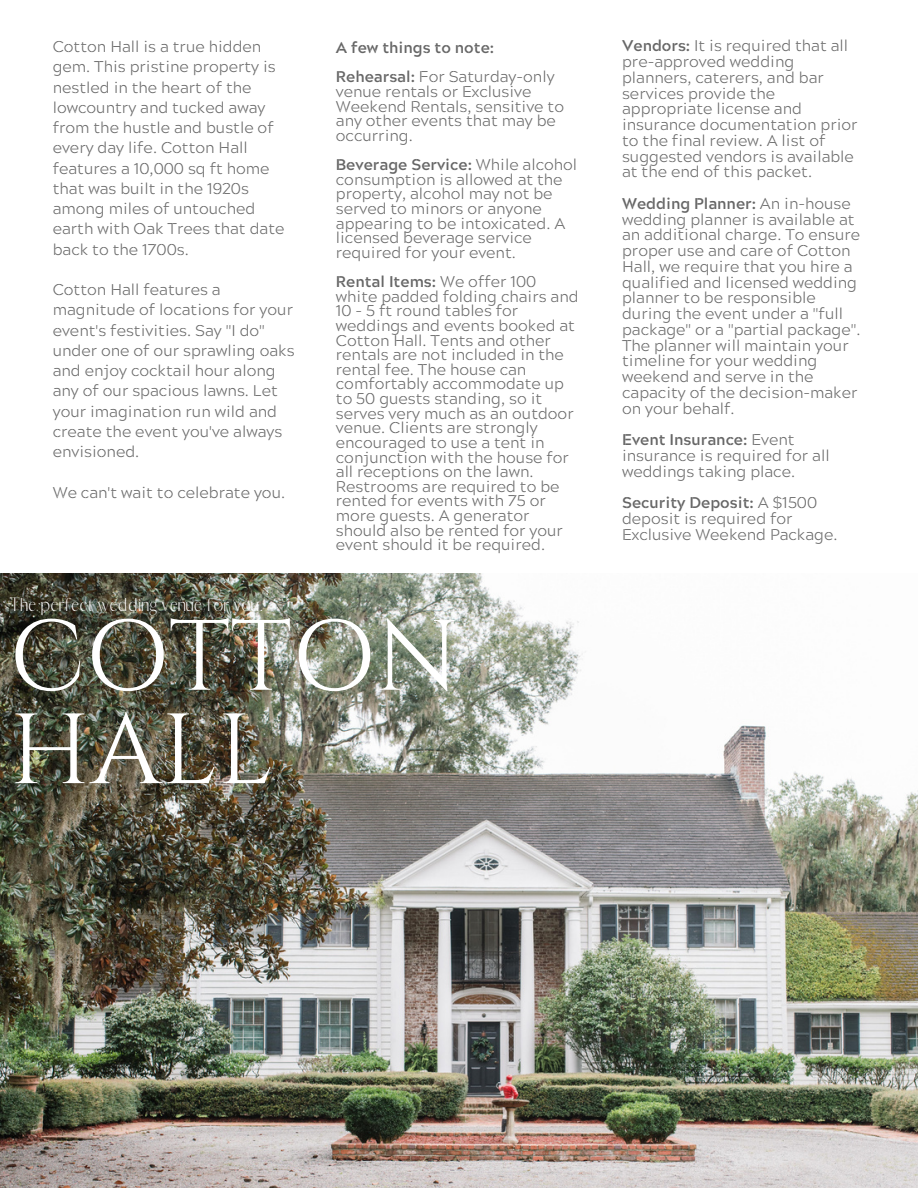
<style>
.page{position:relative;width:918px;height:1188px;background:#fff}
.page>*{position:absolute;margin:0;border:0;box-sizing:border-box;transform-origin:0 0}
.t1{font:99.6px/93.3px "Cinzel";color:#fff}
.t2{font:300 18.75px "Abiah";color:#fff}
.t3{font:300 15.6px/14.7px "Acherus Militant 1";color:#666}
.t4{font:700 15.6px "Acherus Militant 1";color:#666}
.s1{font-weight:700}
.s2{font-weight:300}
</style>
<div class="page">
<img style="left:0;top:574px;width:918px;height:614px">
<p class="t3" style="left:53px;top:38px;width:225px;line-height:20.2px">Cotton Hall is a true hidden gem. This pristine property is nestled in the heart of the lowcountry and tucked away from the hustle and bustle of every day life. Cotton Hall features a 10,000 sq ft home that was built in the 1920s among miles of untouched</p>
<p class="t3" style="left:53px;top:220px;width:233px;line-height:20.2px">earth with Oak Trees that date back to the 1700s.</p>
<p class="t3" style="left:53px;top:281px;width:243px;line-height:20.2px">Cotton Hall features a magnitude of locations for your event's festivities. Say "I do" under one of our sprawling oaks and enjoy cocktail hour along any of our spacious lawns. Let your imagination run wild and create the event you've always envisioned.</p>
<h2 class="t3" style="left:53px;top:486px;width:234px">We can't wait to celebrate you.</h2>
<p class="t4" style="left:336px;top:42px;width:160px">A few things to note:</p>
<p class="t3" style="left:336px;top:71px;width:230px"><span class="s1">Rehearsal:</span> For Saturday-only venue rentals or Exclusive<br>Weekend Rentals, sensitive to any other events that may be occurring.</p>
<p class="t3" style="left:336px;top:159px;width:243px"><span class="s1">Beverage Service:</span> While alcohol consumption is allowed at the property, alcohol may not be served to minors or anyone appearing to be intoxicated. A licensed beverage service required for your event.</p>
<p class="t4" style="left:336px;top:276px;width:202px">Rental Items: <span class="s2">We offer 100</span></p>
<p class="t3" style="left:336px;top:290px;width:244px">white padded folding chairs and<br>10 - 5 ft round tables for weddings and events booked at<br>Cotton Hall. Tents and other rentals are not included in the rental fee. The house can comfortably accommodate up to 50 guests standing, so it serves very much as an outdoor venue. Clients are strongly encouraged to use a tent in conjunction with the house for all receptions on the lawn.<br>Restrooms are required to be rented for events with 75 or more guests. A generator</p>
<p class="t3" style="left:336px;top:524px;width:229px">should also be rented for your event should it be required.</p>
<p class="t2" style="left:9px;top:593px;width:255px">The perfect wedding venue for you.</p>
<p class="t1" style="left:9px;top:613px;width:451px">COTTON<br>HALL</p>
<p class="t3" style="left:622px;top:39px;width:228px;line-height:15.8px"><span class="s1">Vendors:</span> It is required that all pre-approved wedding</p>
<p class="t3" style="left:622px;top:71px;width:203px;line-height:15.8px">planners, caterers, and bar services provide the</p>
<p class="t3" style="left:622px;top:102px;width:237px;line-height:15.8px">appropriate license and insurance documentation prior to the final review. A list of suggested vendors is available at the end of this packet.</p>
<p class="t3" style="left:622px;top:197px;width:240px;line-height:15.8px"><span class="s1">Wedding Planner:</span> An in-house wedding planner is available at an additional charge. To ensure proper use and care of Cotton<br>Hall, we require that you hire a qualified and licensed wedding planner to be responsible during the event under a "full package" or a "partial package".<br>The planner will maintain your timeline for your wedding weekend and serve in the capacity of the decision-maker on your behalf.</p>
<p class="t3" style="left:622px;top:433px;width:209px;line-height:15.8px"><span class="s1">Event Insurance:</span> Event insurance is required for all weddings taking place.</p>
<p class="t3" style="left:622px;top:496px;width:197px;line-height:15.8px"><span class="s1">Security Deposit:</span> A $1500 deposit is required for</p>
<p class="t3" style="left:622px;top:528px;width:217px">Exclusive Weekend Package.</p>
</div>
